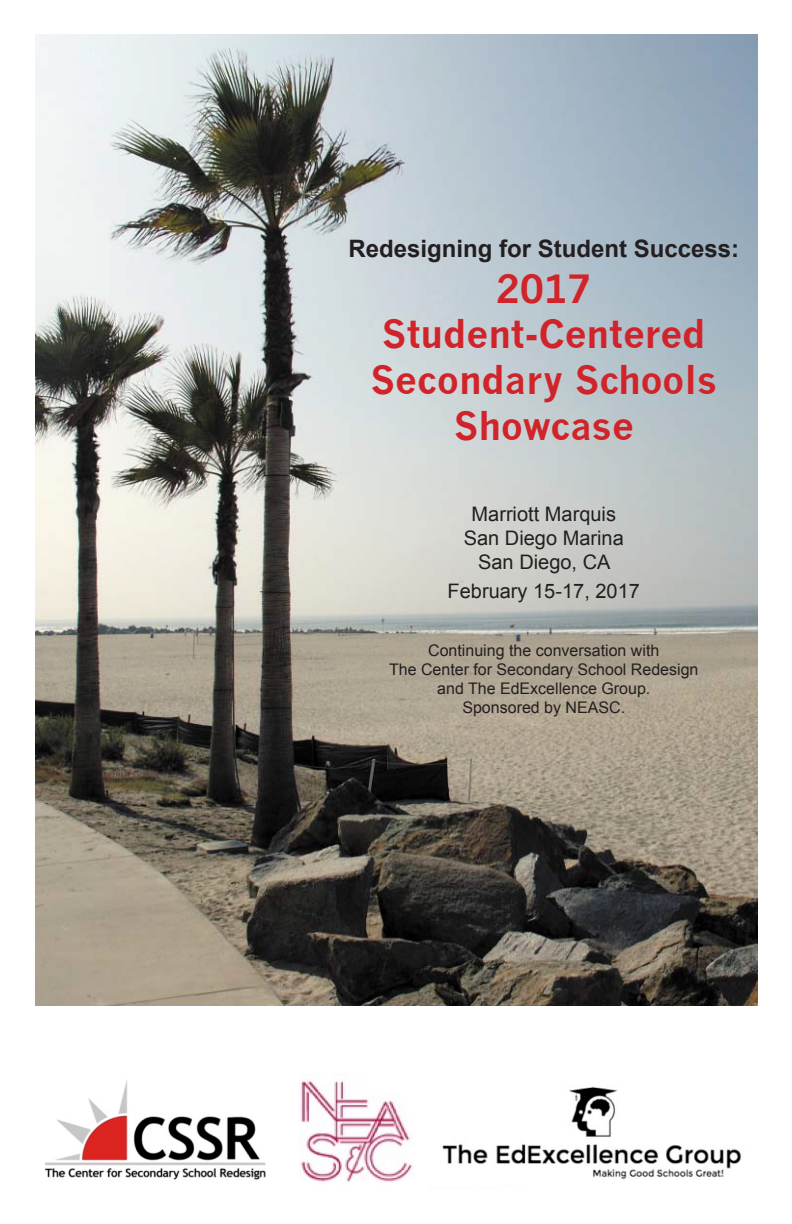
<style>
.page{position:relative;width:792px;height:1224px;background:#fff}
.page>*{position:absolute;margin:0;border:0;box-sizing:border-box;transform-origin:0 0}
.t1{font:700 38px/45.6px "News Gothic";color:#d1232a;text-align:center}
.t2{font:700 24px "Arial";color:#231f20}
.t3{font:20px "Arial";color:#231f20}
.t4{font:16px "Arial";color:#231f20}
</style>
<div class="page">
<img style="left:36px;top:34px;width:722px;height:971px">
<img style="left:44px;top:1080px;width:222px;height:100px">
<img style="left:300px;top:1073px;width:113px;height:109px">
<img style="left:442px;top:1086px;width:300px;height:93px">
<p class="t2" style="left:348px;top:233px;width:392px">Redesigning for Student Success:</p>
<p class="t1" style="left:496px;top:265px;width:96px">2017</p>
<p class="t1" style="left:382px;top:311px;width:325px">Student-Centered</p>
<p class="t1" style="left:370px;top:357px;width:348px">Secondary Schools<br>Showcase</p>
<p class="t3" style="left:472px;top:501px;width:146px">Marriott Marquis</p>
<p class="t3" style="left:464px;top:525px;width:162px">San Diego Marina</p>
<p class="t3" style="left:478px;top:549px;width:134px">San Diego, CA</p>
<p class="t3" style="left:448px;top:578px;width:194px">February 15-17, 2017</p>
<p class="t4" style="left:428px;top:639px;width:233px">Continuing the conversation with</p>
<p class="t4" style="left:389px;top:659px;width:311px">The Center for Secondary School Redesign</p>
<p class="t4" style="left:437px;top:678px;width:215px">and The EdExcellence Group.</p>
<p class="t4" style="left:462px;top:697px;width:164px">Sponsored by NEASC.</p>
</div>
